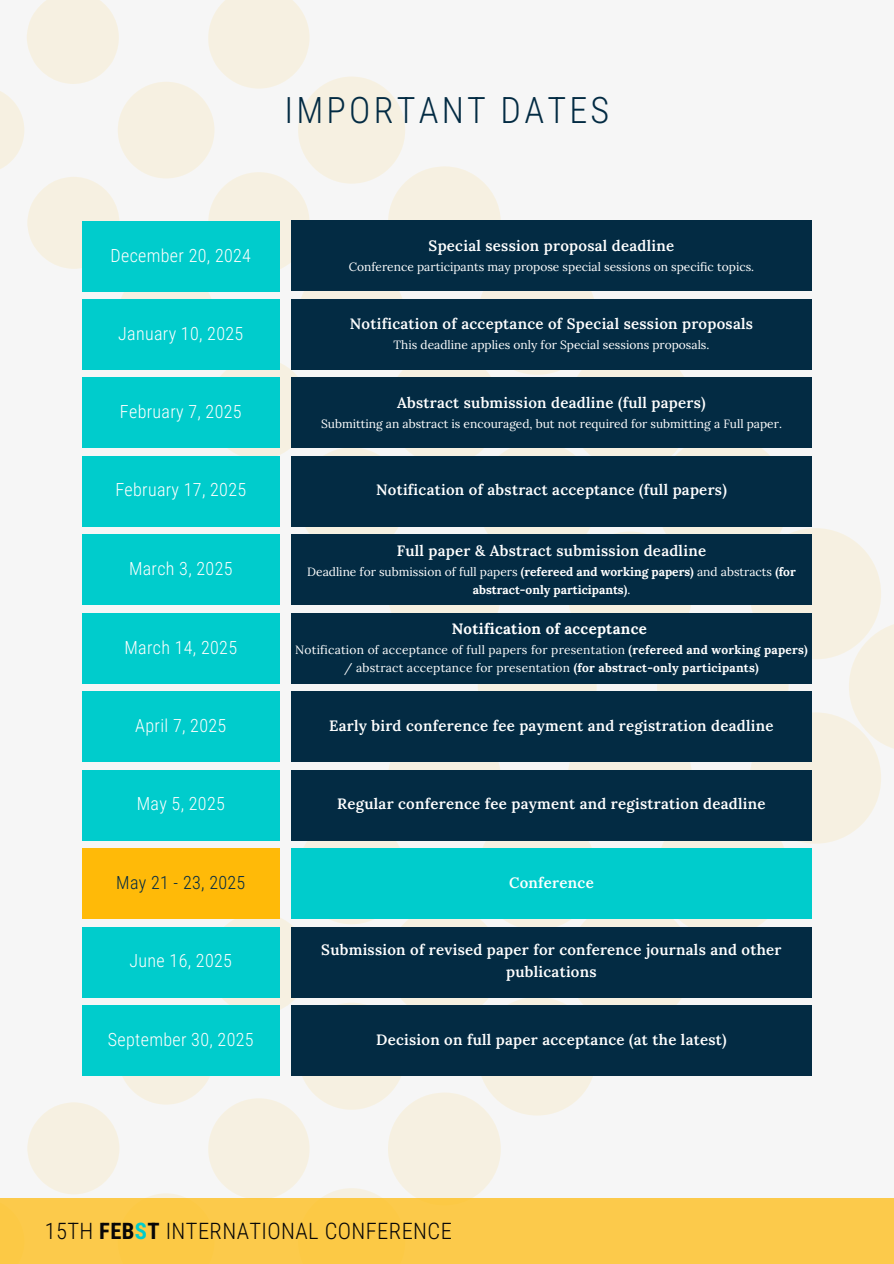
<style>
.page{position:relative;width:894px;height:1264px;background:#fff}
.page>*{position:absolute;margin:0;border:0;box-sizing:border-box;transform-origin:0 0}
.t1{font:300 36px "Roboto Condensed";letter-spacing:.09em;color:#032b43}
.t2{font:300 22.5px "Roboto Condensed";letter-spacing:.02em;color:#080708}
.t3{font:300 18px "Roboto Condensed";letter-spacing:.02em;color:#fff}
.t4{font:300 18px "Roboto Condensed";letter-spacing:.02em;color:#032b43}
.t5{font:600 15px/22.5px "Lora";letter-spacing:.02em;color:#fff;text-align:center}
.t6{font:700 15px "Lora";letter-spacing:.02em;color:#fff}
.t7{font:12px "Lora";color:#fff}
.t8{font:12px/18px "Lora";letter-spacing:.02em;color:#fff;text-align:center}
.t9{font:700 12px/18px "Lora";color:#fff;text-align:center}
.s1{font-weight:400}
.s2{font-weight:700}
.s3{font-weight:700;color:#0cc}
</style>
<div class="page">
<div style="left:0;top:0;width:893px;height:1263px;background:#f6f6f6"></div>
<div style="left:208px;top:1098px;width:101px;height:101px;background:#f6f0e1;border-radius:50%"></div>
<svg style="left:298px;top:1092px;width:202px;height:106px"></svg>
<svg style="left:208px;top:912px;width:101px;height:98px"></svg>
<svg style="left:388px;top:918px;width:112px;height:87px"></svg>
<svg style="left:567px;top:918px;width:125px;height:87px"></svg>
<div style="left:656px;top:805px;width:132px;height:131px;background:linear-gradient(to right,#f6f1e3,#f6f0e0);border-radius:50%"></div>
<svg style="left:298px;top:817px;width:107px;height:107px"></svg>
<div style="left:477px;top:811px;width:119px;height:119px;background:linear-gradient(to right,#f6f0e2,#f6f0e1);border-radius:50%"></div>
<svg style="left:27px;top:1102px;width:187px;height:96px"></svg>
<div style="left:477px;top:996px;width:119px;height:119px;background:#f6f0e1;border-radius:50%"></div>
<div style="left:298px;top:1002px;width:107px;height:107px;background:#f6f0e1;border-radius:50%"></div>
<div style="left:118px;top:1007px;width:96px;height:97px;background:#f6f0e1;border-radius:50%"></div>
<svg style="left:389px;top:762px;width:111px;height:7px"></svg>
<div style="left:749px;top:712px;width:131px;height:131px;background:#f6f0e1;border-radius:50%"></div>
<div style="left:567px;top:716px;width:125px;height:124px;background:#f6f0e1;border-radius:50%"></div>
<div style="left:298px;top:77px;width:107px;height:107px;background:#f6f0e1;border-radius:50%"></div>
<div style="left:118px;top:82px;width:96px;height:96px;background:#f6f0e1;border-radius:50%"></div>
<svg style="left:208px;top:0;width:101px;height:89px"></svg>
<div style="left:298px;top:447px;width:107px;height:107px;background:#f6f0e1;border-radius:50%"></div>
<div style="left:477px;top:441px;width:119px;height:119px;background:#f6f0e1;border-radius:50%"></div>
<div style="left:656px;top:435px;width:132px;height:131px;background:#f6f0e1;border-radius:50%"></div>
<svg style="left:477px;top:627px;width:119px;height:118px"></svg>
<svg style="left:656px;top:621px;width:132px;height:131px"></svg>
<svg style="left:389px;top:605px;width:111px;height:8px"></svg>
<div style="left:749px;top:528px;width:131px;height:131px;background:#f6f0e1;border-radius:50%"></div>
<div style="left:567px;top:531px;width:125px;height:125px;background:#f6f0e1;border-radius:50%"></div>
<svg style="left:0;top:0;width:119px;height:269px"></svg>
<svg style="left:388px;top:166px;width:112px;height:55px"></svg>
<svg style="left:208px;top:172px;width:101px;height:97px"></svg>
<svg style="left:208px;top:358px;width:101px;height:98px"></svg>
<svg style="left:388px;top:369px;width:112px;height:87px"></svg>
<svg style="left:568px;top:369px;width:124px;height:87px"></svg>
<svg style="left:118px;top:267px;width:96px;height:97px"></svg>
<div style="left:477px;top:256px;width:119px;height:119px;background:#f6f0e1;border-radius:50%"></div>
<div style="left:298px;top:262px;width:107px;height:107px;background:#f6f0e1;border-radius:50%"></div>
<svg style="left:848px;top:621px;width:45px;height:131px"></svg>
<div style="left:0;top:1198px;width:893px;height:65px;background:#fcca4b"></div>
<div style="left:291px;top:221px;width:520px;height:70px;background:#032b43"></div>
<div style="left:82px;top:299px;width:197px;height:70px;background:#0cc"></div>
<div style="left:291px;top:377px;width:520px;height:71px;background:#032b43"></div>
<div style="left:291px;top:456px;width:520px;height:71px;background:#032b43"></div>
<div style="left:291px;top:534px;width:520px;height:71px;background:#032b43"></div>
<div style="left:82px;top:221px;width:198px;height:70px;background:#0cc"></div>
<div style="left:82px;top:377px;width:197px;height:71px;background:#0cc"></div>
<div style="left:82px;top:456px;width:198px;height:71px;background:#0cc"></div>
<div style="left:82px;top:534px;width:198px;height:71px;background:#0cc"></div>
<div style="left:291px;top:613px;width:520px;height:70px;background:#032b43"></div>
<div style="left:82px;top:613px;width:198px;height:70px;background:#0cc"></div>
<div style="left:291px;top:299px;width:520px;height:70px;background:#032b43"></div>
<div style="left:291px;top:691px;width:520px;height:71px;background:#032b43"></div>
<div style="left:82px;top:769px;width:197px;height:71px;background:#0cc"></div>
<div style="left:291px;top:848px;width:520px;height:70px;background:#0cc"></div>
<div style="left:291px;top:926px;width:520px;height:71px;background:#032b43"></div>
<div style="left:82px;top:691px;width:198px;height:71px;background:#0cc"></div>
<div style="left:82px;top:848px;width:197px;height:70px;background:#ffba08"></div>
<div style="left:82px;top:926px;width:198px;height:71px;background:#0cc"></div>
<div style="left:291px;top:1005px;width:520px;height:70px;background:#032b43"></div>
<div style="left:82px;top:1005px;width:198px;height:70px;background:#0cc"></div>
<div style="left:291px;top:769px;width:520px;height:71px;background:#032b43"></div>
<p class="t1" style="left:284px;top:89px;width:326px">IMPORTANT DATES</p>
<h3 class="t3" style="left:110px;top:245px;width:142px">December 20, 2024</h3>
<h3 class="t3" style="left:118px;top:323px;width:126px">January 10, 2025</h3>
<h3 class="t3" style="left:120px;top:401px;width:123px">February 7, 2025</h3>
<h3 class="t3" style="left:115px;top:480px;width:132px">February 17, 2025</h3>
<h3 class="t3" style="left:129px;top:558px;width:105px">March 3, 2025</h3>
<p class="t3" style="left:124px;top:637px;width:114px">March 14, 2025</p>
<p class="t3" style="left:135px;top:715px;width:92px">April 7, 2025</p>
<h4 class="t3" style="left:137px;top:793px;width:90px">May 5, 2025</h4>
<h4 class="t4" style="left:116px;top:872px;width:130px">May 21 - 23, 2025</h4>
<h4 class="t3" style="left:130px;top:950px;width:104px">June 16, 2025</h4>
<h3 class="t5" style="left:428px;top:234px;width:247px">Special session proposal deadline</h3>
<h3 class="t7" style="left:349px;top:259px;width:407px">Conference participants may propose special sessions on specific topics.</h3>
<p class="t5" style="left:350px;top:312px;width:404px">Notification of acceptance of Special session proposals</p>
<p class="t7" style="left:393px;top:337px;width:317px">This deadline applies only for Special sessions proposals.</p>
<h3 class="t5" style="left:397px;top:391px;width:310px">Abstract submission deadline (full papers)</h3>
<h3 class="t7" style="left:321px;top:416px;width:462px">Submitting an abstract is encouraged, but not required for submitting a Full paper.</h3>
<h3 class="t5" style="left:376px;top:478px;width:352px">Notification of abstract acceptance (full papers)</h3>
<h3 class="t5" style="left:396px;top:539px;width:311px">Full paper &amp; Abstract submission deadline</h3>
<h3 class="t9" style="left:307px;top:562px;width:490px"><span class="s1">Deadline for submission of full papers</span> (refereed and working papers) <span class="s1">and abstracts</span> (for abstract-only participants)<span class="s1">.</span></h3>
<p class="t6" style="left:451px;top:619px;width:196px">Notification of acceptance</p>
<p class="t8" style="left:295px;top:641px;width:514px">Notification of acceptance of full papers for presentation <span class="s2">(refereed and working papers) </span>/ abstract acceptance for presentation <span class="s2">(for abstract-only participants)</span></p>
<p class="t5" style="left:329px;top:714px;width:446px">Early bird conference fee payment and registration deadline</p>
<h4 class="t5" style="left:337px;top:792px;width:430px">Regular conference fee payment and registration deadline</h4>
<h5 class="t5" style="left:509px;top:870px;width:86px">Conference</h5>
<p class="t5" style="left:321px;top:938px;width:461px">Submission of revised paper for conference journals and other publications</p>
<h4 class="t3" style="left:108px;top:1028px;width:147px">September 30, 2025</h4>
<h4 class="t5" style="left:376px;top:1027px;width:352px">Decision on full paper acceptance (at the latest)</h4>
<h1 class="t2" style="left:45px;top:1217px;width:408px">15TH <span class="s2">FEB</span><span class="s3">S</span><span class="s2">T</span> INTERNATIONAL CONFERENCE</h1>
</div>
